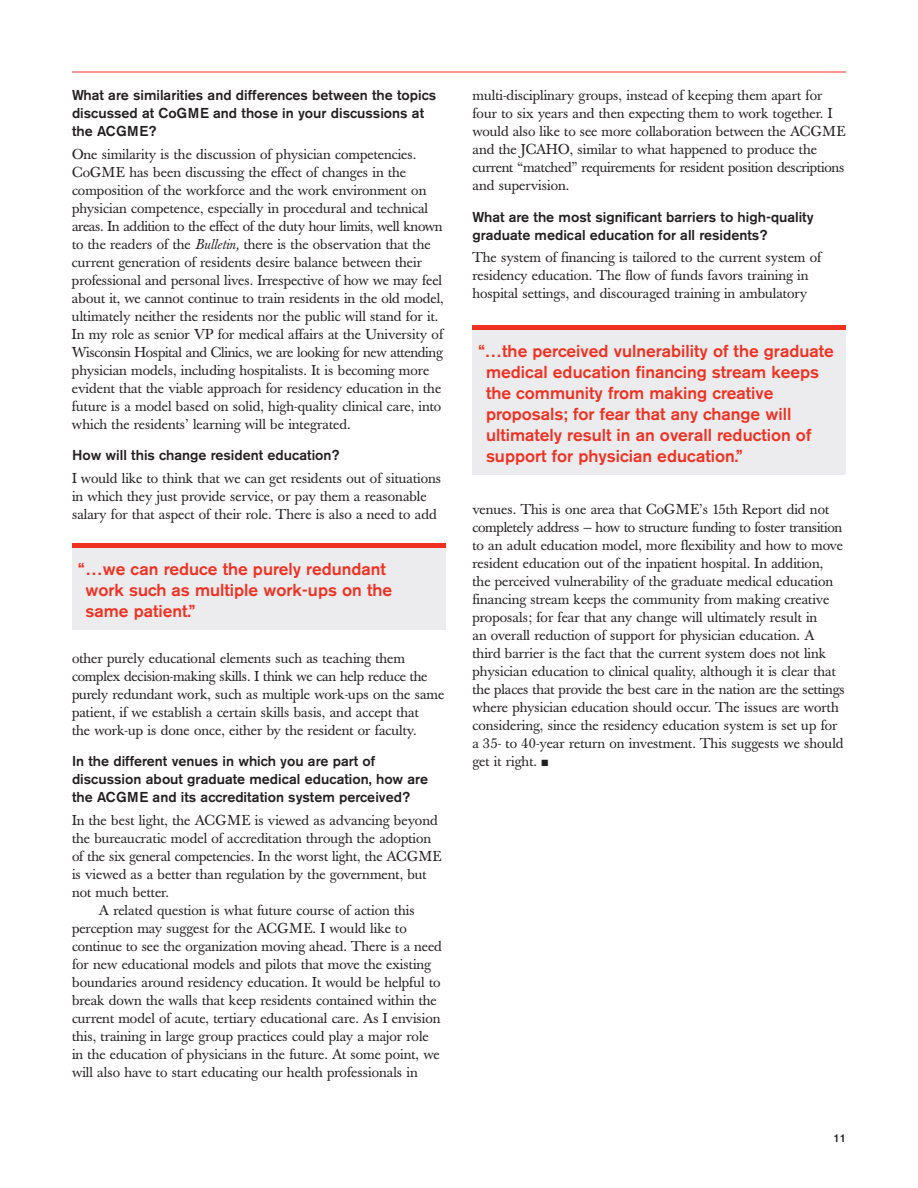
<style>
.page{position:relative;width:918px;height:1188px;background:#fff}
.page>*{position:absolute;margin:0;border:0;box-sizing:border-box;transform-origin:0 0}
.t1{font:500 17.25px/21px "Akzidenz Grotesk BE";color:#ef3122}
.t2{font:14.25px/18px "Baskerville";color:#231f20}
.t3{font:500 14.25px/18px "Akzidenz Grotesk BE";color:#231f20}
.t4{font:500 11.25px "Akzidenz Grotesk BE";color:#231f20}
.s1{font-style:italic}
</style>
<div class="page">
<hr style="left:72px;top:72px;width:774px;height:1px;background:#ef3122">
<div style="left:472px;top:326px;width:374px;height:150px;background:#ececee"></div>
<hr style="left:472px;top:326px;width:374px;height:4px;background:#ef3122">
<div style="left:72px;top:543px;width:374px;height:87px;background:#ececee"></div>
<div style="left:72px;top:543px;width:374px;height:5px;background:#ef3122"></div>
<p class="t3" style="left:72px;top:87px;width:366px">What are similarities and differences between the topics discussed at CoGME and those in your discussions at the ACGME?</p>
<p class="t2" style="left:72px;top:146px;width:373px">One similarity is the discussion of physician competencies.<br>CoGME has been discussing the effect of changes in the composition of the workforce and the work environment on physician competence, especially in procedural and technical areas. In addition to the effect of the duty hour limits, well known to the readers of the <span class="s1">Bulletin,</span> there is the observation that the current generation of residents desire balance between their professional and personal lives. Irrespective of how we may feel about it, we cannot continue to train residents in the old model, ultimately neither the residents nor the public will stand for it.<br>In my role as senior VP for medical affairs at the University of Wisconsin Hospital and Clinics, we are looking for new attending physician models, including hospitalists. It is becoming more evident that the viable approach for residency education in the future is a model based on solid, high-quality clinical care, into which the residents’ learning will be integrated.</p>
<p class="t3" style="left:72px;top:447px;width:269px">How will this change resident education?</p>
<p class="t2" style="left:72px;top:470px;width:371px">I would like to think that we can get residents out of situations in which they just provide service, or pay them a reasonable salary for that aspect of their role. There is also a need to add</p>
<p class="t1" style="left:85px;top:560px;width:308px;text-indent:-7px">“…we can reduce the purely redundant work such as multiple work-ups on the same patient.”</p>
<p class="t2" style="left:72px;top:650px;width:374px">other purely educational elements such as teaching them complex decision-making skills. I think we can help reduce the purely redundant work, such as multiple work-ups on the same patient, if we establish a certain skills basis, and accept that<br>the work-up is done once, either by the resident or faculty.</p>
<p class="t3" style="left:72px;top:753px;width:358px">In the different venues in which you are part of discussion about graduate medical education, how are the ACGME and its accreditation system perceived?</p>
<p class="t2" style="left:72px;top:812px;width:367px">In the best light, the ACGME is viewed as advancing beyond</p>
<p class="t2" style="left:72px;top:830px;width:361px">the bureaucratic model of accreditation through the adoption</p>
<p class="t2" style="left:72px;top:848px;width:371px">of the six general competencies. In the worst light, the ACGME</p>
<p class="t2" style="left:72px;top:866px;width:356px">is viewed as a better than regulation by the government, but</p>
<p class="t2" style="left:72px;top:884px;width:99px">not much better.</p>
<p class="t2" style="left:99px;top:902px;width:317px">A related question is what future course of action this</p>
<p class="t2" style="left:72px;top:920px;width:336px">perception may suggest for the ACGME. I would like to</p>
<p class="t2" style="left:72px;top:938px;width:371px">continue to see the organization moving ahead. There is a need</p>
<p class="t2" style="left:72px;top:956px;width:361px">for new educational models and pilots that move the existing</p>
<p class="t2" style="left:72px;top:974px;width:370px">boundaries around residency education. It would be helpful to</p>
<p class="t2" style="left:72px;top:992px;width:366px">break down the walls that keep residents contained within the</p>
<p class="t2" style="left:72px;top:1010px;width:370px">current model of acute, tertiary educational care. As I envision</p>
<p class="t2" style="left:72px;top:1028px;width:358px">this, training in large group practices could play a major role</p>
<p class="t2" style="left:72px;top:1046px;width:369px">in the education of physicians in the future. At some point, we</p>
<p class="t2" style="left:72px;top:1064px;width:347px">will also have to start educating our health professionals in</p>
<p class="t2" style="left:473px;top:88px;width:375px">multi-disciplinary groups, instead of keeping them apart for four to six years and then expecting them to work together. I would also like to see more collaboration between the ACGME and the JCAHO, similar to what happened to produce the current “matched” requirements for resident position descriptions and supervision.</p>
<p class="t3" style="left:472px;top:209px;width:343px">What are the most significant barriers to high-quality graduate medical education for all residents?</p>
<p class="t2" style="left:472px;top:250px;width:350px">The system of financing is tailored to the current system of residency education. The flow of funds favors training in hospital settings, and discouraged training in ambulatory</p>
<p class="t1" style="left:486px;top:342px;width:349px;text-indent:-8px">“…the perceived vulnerability of the graduate medical education financing stream keeps the community from making creative proposals; for fear that any change will ultimately result in an overall reduction of support for physician education.”</p>
<p class="t2" style="left:472px;top:502px;width:374px">venues. This is one area that CoGME’s 15th Report did not completely address — how to structure funding to foster transition to an adult education model, more flexibility and how to move resident education out of the inpatient hospital. In addition, the perceived vulnerability of the graduate medical education financing stream keeps the community from making creative proposals; for fear that any change will ultimately result in<br>an overall reduction of support for physician education. A third barrier is the fact that the current system does not link physician education to clinical quality, although it is clear that the places that provide the best care in the nation are the settings where physician education should occur. The issues are worth considering, since the residency education system is set up for a 35- to 40-year return on investment. This suggests we should get it right. ■</p>
<p class="t4" style="left:833px;top:1134px;width:14px">11</p>
</div>
